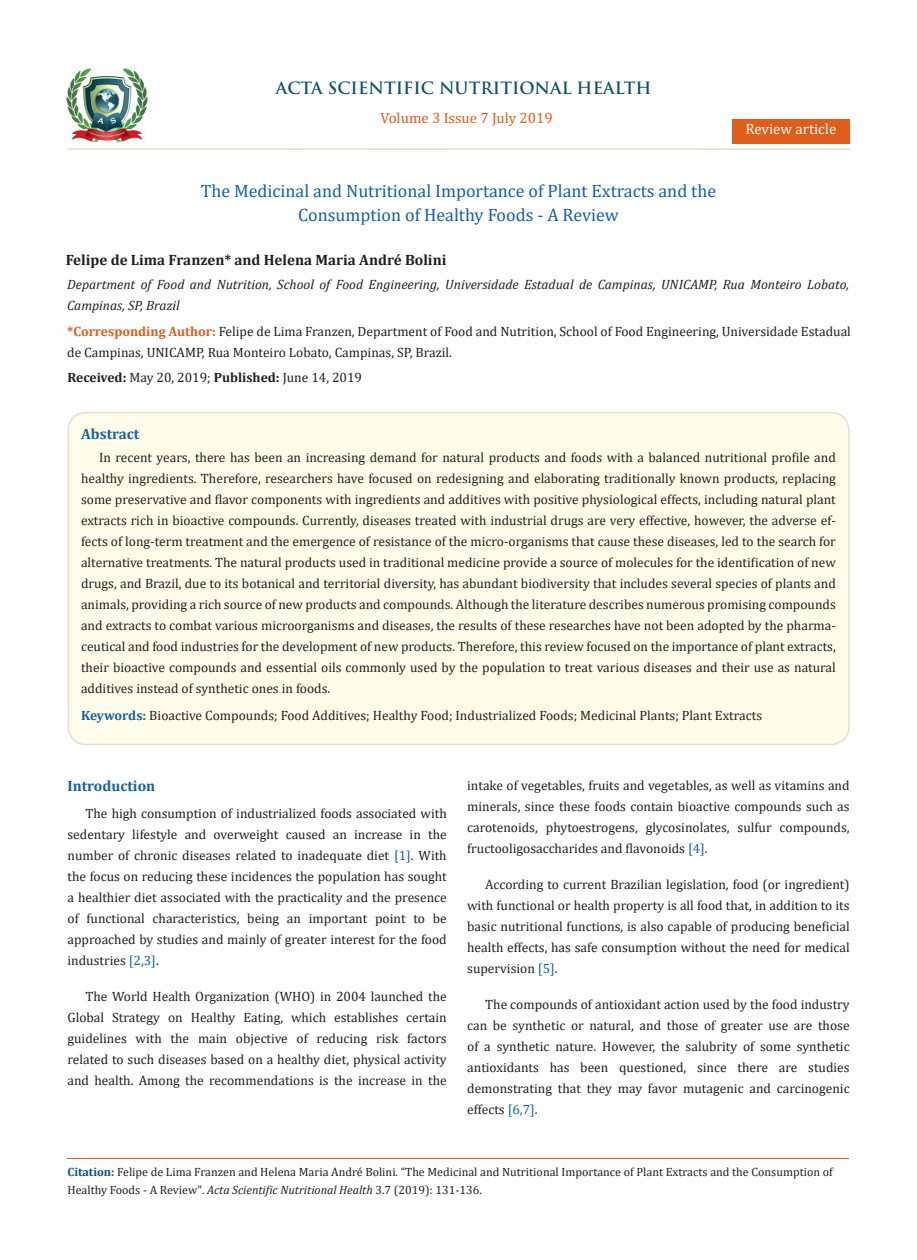
<style>
.page{position:relative;width:917px;height:1260px;background:#fff}
.page>*{position:absolute;margin:0;border:0;box-sizing:border-box;transform-origin:0 0}
.t1{font:18px/24px "Cambria";color:#1560a6;text-align:center}
.t2{font:700 16.5px "Trajan Pro";color:#0e546a}
.t3{font:700 15px "Cambria";color:#231f20}
.t4{font:15px "Cambria";color:#e05d1a}
._14-OS-Level1-single{font:700 15px "Cambria";color:#1560a6}
.t5{font:15px "Cambria";color:#fff}
._15-OS-Level1-Multip{font:13.5px/21px "Cambria";color:#231f20;text-align:justify}
.t6{font:italic 13.5px/21px "Cambria";color:#231f20}
.t7{font:12px/18px "Cambria";color:#231f20}
.s1{font-weight:700;color:#e05d1a}
.s2{font-weight:700}
.s3{font-weight:700;color:#1560a6}
.s4{color:#1560a6}
.s5{font-weight:700;color:#035089}
.s6{font-style:italic}
</style>
<div class="page">
<img style="left:67px;top:68px;width:80px;height:74px">
<div style="left:732px;top:119px;width:117px;height:24px;background:#e05d1a"></div>
<div style="left:68px;top:413px;width:780px;height:331px;background:#fffde9;border-radius:18px"></div>
<div style="left:67px;top:412px;width:782px;height:333px;border:2px solid #e5dfce;border-radius:18px"></div>
<hr style="left:67px;top:1158px;width:782px;height:1px;background:#e05d1a">
<hr style="left:67px;top:148px;width:782px;height:2px;background:#e5dfce">
<p class="t2" style="left:276px;top:77px;width:377px">ACTA SCIENTIFIC NUTRITIONAL HEALTH</p>
<p class="t4" style="left:380px;top:109px;width:174px">Volume 3 Issue 7 July 2019</p>
<p class="t5" style="left:745px;top:120px;width:92px">Review article</p>
<p class="t1" style="left:201px;top:178px;width:517px">The Medicinal and Nutritional Importance of Plant Extracts and the<br>Consumption of Healthy Foods - A Review</p>
<p class="t3" style="left:66px;top:250px;width:382px">Felipe de Lima Franzen* and Helena Maria André Bolini</p>
<p class="t6" style="left:67px;top:274px;width:783px">Department of Food and Nutrition, School of Food Engineering, Universidade Estadual de Campinas, UNICAMP, Rua Monteiro Lobato,<br>Campinas, SP, Brazil</p>
<p class="_15-OS-Level1-Multip" style="left:67px;top:321px;width:785px"><span class="s1">*Corresponding Author:</span> Felipe de Lima Franzen, Department of Food and Nutrition, School of Food Engineering, Universidade Estadual de Campinas, UNICAMP, Rua Monteiro Lobato, Campinas, SP, Brazil.</p>
<p class="_15-OS-Level1-Multip" style="left:67px;top:367px;width:296px"><span class="s2">Received:</span> May 20, 2019; <span class="s2">Published:</span> June 14, 2019</p>
<p class="_14-OS-Level1-single" style="left:81px;top:423px;width:60px">Abstract</p>
<p class="_15-OS-Level1-Multip" style="left:81px;top:447px;width:756px;text-indent:18px">In recent years, there has been an increasing demand for natural products and foods with a balanced nutritional profile and healthy ingredients. Therefore, researchers have focused on redesigning and elaborating traditionally known products, replacing some preservative and flavor components with ingredients and additives with positive physiological effects, including natural plant extracts rich in bioactive compounds. Currently, diseases treated with industrial drugs are very effective, however, the adverse ef&shy;fects of long-term treatment and the emergence of resistance of the micro-organisms that cause these diseases, led to the search for alternative treatments. The natural products used in traditional medicine provide a source of molecules for the identification of new drugs, and Brazil, due to its botanical and territorial diversity, has abundant biodiversity that includes several species of plants and animals, providing a rich source of new products and compounds. Although the literature describes numerous promising compounds and extracts to combat various microorganisms and diseases, the results of these researches have not been adopted by the pharma&shy;ceutical and food industries for the development of new products. Therefore, this review focused on the importance of plant extracts, their bioactive compounds and essential oils commonly used by the population to treat various diseases and their use as natural additives instead of synthetic ones in foods.</p>
<p class="_15-OS-Level1-Multip" style="left:81px;top:705px;width:682px"><span class="s3">Keywords:</span> Bioactive Compounds; Food Additives; Healthy Food; Industrialized Foods; Medicinal Plants; Plant Extracts</p>
<p class="_14-OS-Level1-single" style="left:67px;top:775px;width:89px">Introduction</p>
<p class="_15-OS-Level1-Multip" style="left:67px;top:803px;width:381px;text-indent:18px">The high consumption of industrialized foods associated with sedentary lifestyle and overweight caused an increase in the number of chronic diseases related to inadequate diet <span class="s4">[1]</span>. With the focus on reducing these incidences the population has sought a healthier diet associated with the practicality and the presence of functional characteristics, being an important point to be approached by studies and mainly of greater interest for the food industries <span class="s4">[2,3]</span>.</p>
<p class="_15-OS-Level1-Multip" style="left:67px;top:986px;width:381px;text-indent:18px">The World Health Organization (WHO) in 2004 launched the Global Strategy on Healthy Eating, which establishes certain guidelines with the main objective of reducing risk factors related to such diseases based on a healthy diet, physical activity and health. Among the recommendations is the increase in the</p>
<p class="_15-OS-Level1-Multip" style="left:467px;top:775px;width:384px">intake of vegetables, fruits and vegetables, as well as vitamins and minerals, since these foods contain bioactive compounds such as carotenoids, phytoestrogens, glycosinolates, sulfur compounds, fructooligosaccharides and flavonoids <span class="s4">[4]</span>.</p>
<p class="_15-OS-Level1-Multip" style="left:467px;top:874px;width:384px;text-indent:18px">According to current Brazilian legislation, food (or ingredient) with functional or health property is all food that, in addition to its basic nutritional functions, is also capable of producing beneficial health effects, has safe consumption without the need for medical supervision <span class="s4">[5]</span>.</p>
<p class="_15-OS-Level1-Multip" style="left:467px;top:994px;width:384px;text-indent:18px">The compounds of antioxidant action used by the food industry can be synthetic or natural, and those of greater use are those of a synthetic nature. However, the salubrity of some synthetic antioxidants has been questioned, since there are studies demonstrating that they may favor mutagenic and carcinogenic effects <span class="s4">[6,7]</span>.</p>
<p class="t7" style="left:67px;top:1163px;width:766px"><span class="s5">Citation:</span> Felipe de Lima Franzen and Helena Maria André Bolini<span class="s6">.</span> “The Medicinal and Nutritional Importance of Plant Extracts and the Consumption of<br>Healthy Foods - A Review". <span class="s6">Acta Scientific Nutritional Health</span> 3.7 (2019): 131-136.</p>
</div>
